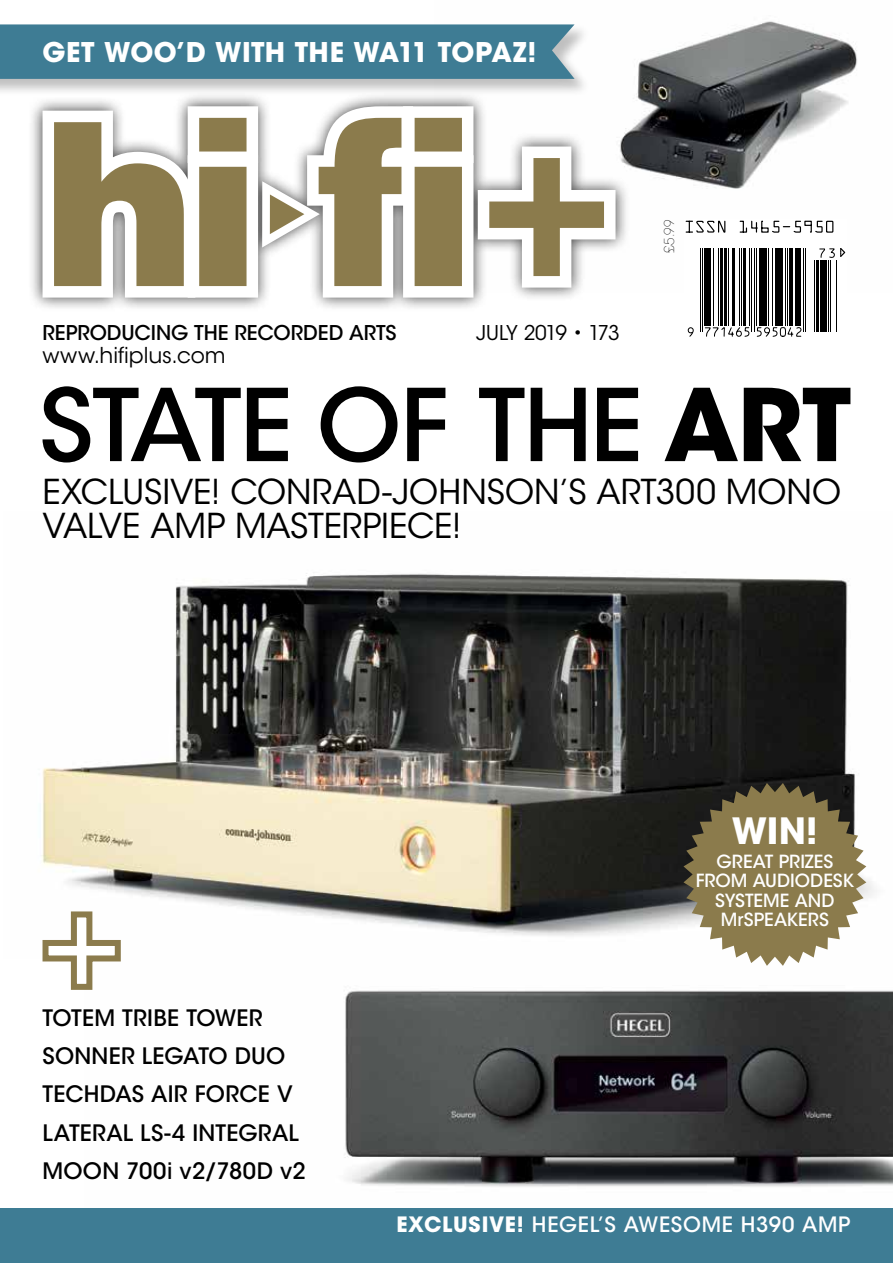
<style>
.page{position:relative;width:893px;height:1263px;background:#fff}
.page>*{position:absolute;margin:0;border:0;box-sizing:border-box;transform-origin:0 0}
.t1{font:700 36px "ITC Avant Garde Std";color:#fff}
.t2{font:34.2px/34.5px "ITC Avant Garde Std";letter-spacing:-.005em;color:#000}
.t3{font:700 27px "ITC Avant Garde Std";letter-spacing:.015em;color:#fff}
.t4{font:500 22.5px/38.2px "ITC Avant Garde Std";letter-spacing:.01em;color:#000}
.t5{font:21.75px "ITC Avant Garde Std";color:#000}
.t6{font:500 21px "ITC Avant Garde Std";letter-spacing:.035em;color:#fff}
.t7{font:500 20.25px "ITC Avant Garde Std";letter-spacing:-.005em;color:#000}
.t8{font:20.25px "ITC Avant Garde Std";letter-spacing:-.06em;color:#000}
.t9{font:500 18px/19.5px "ITC Avant Garde Std";letter-spacing:.005em;color:#fff;text-align:center}
.t10{font:200 13.5px "ITC Avant Garde Std";color:#000}
.s1{font-weight:700}
</style>
<div class="page">
<img style="left:344px;top:990px;width:549px;height:197px">
<img style="left:630px;top:21px;width:227px;height:168px">
<img style="left:41px;top:573px;width:834px;height:363px">
<div style="left:0;top:1208px;width:893px;height:55px;background:#3e7c94"></div>
<div style="left:28px;top:92px;width:602px;height:220px;background:#000;opacity:.75"></div>
<svg style="left:43px;top:106px;width:573px;height:192px"></svg>
<svg style="left:41px;top:908px;width:83px;height:82px"></svg>
<div style="left:0;top:24px;width:591px;height:73px;background:#000;opacity:.25"></div>
<div style="left:0;top:24px;width:575px;height:55px;background:#3e7c94"></div>
<svg style="left:683px;top:783px;width:183px;height:183px;background:#8f8462"></svg>
<svg style="left:43px;top:386px;width:807px;height:76px"></svg>
<svg style="left:685px;top:220px;width:149px;height:13px"></svg>
<svg style="left:687px;top:248px;width:159px;height:89px"></svg>
<p class="t3" style="left:43px;top:34px;width:496px">GET WOO’D WITH THE WA11 TOPAZ!</p>
<p class="t7" style="left:43px;top:321px;width:356px">REPRODUCING THE RECORDED ARTS</p>
<p class="t8" style="left:476px;top:321px;width:145px">JULY 2019 • 173</p>
<p class="t5" style="left:43px;top:342px;width:185px">www.hifiplus.com</p>
<p class="t10" style="left:661px;top:252px;width:35px;rotate:-90deg">£5.99</p>
<h2 class="t2" style="left:43px;top:475px;width:800px">EXCLUSIVE! CONRAD-JOHNSON’S ART300 MONO<br>VALVE AMP MASTERPIECE!</h2>
<p class="t4" style="left:43px;top:999px;width:265px">TOTEM TRIBE TOWER<br>SONNER LEGATO DUO<br>TECHDAS AIR FORCE V<br>LATERAL LS-4 INTEGRAL<br>MOON 700i v2/780D v2</p>
<h1 class="t1" style="left:732px;top:807px;width:87px">WIN!</h1>
<p class="t9" style="left:696px;top:851px;width:160px">GREAT PRIZES<br>FROM AUDIODESK<br>SYSTEME AND<br>MrSPEAKERS</p>
<p class="t6" style="left:396px;top:1211px;width:456px"><span class="s1">EXCLUSIVE!</span> HEGEL’S AWESOME H390 AMP</p>
</div>
